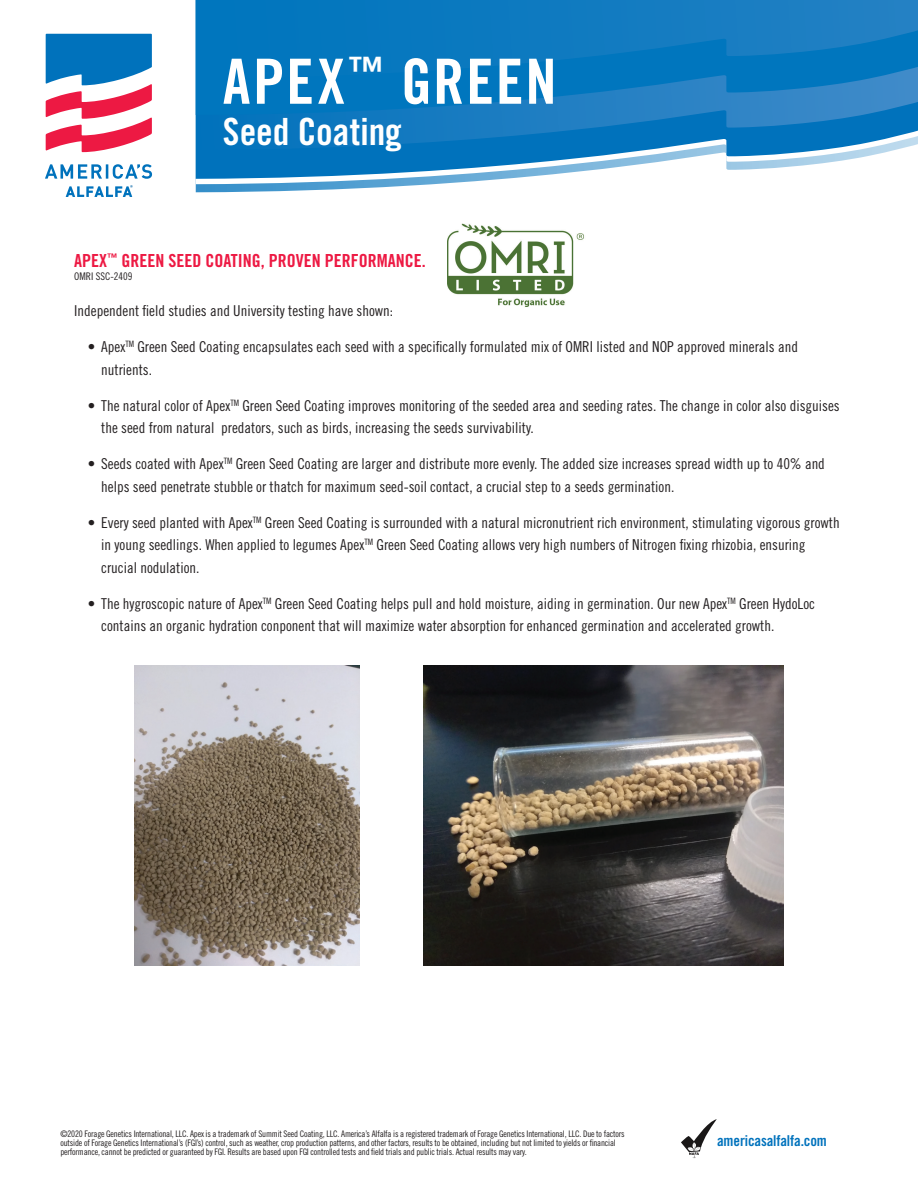
<style>
.page{position:relative;width:918px;height:1188px;background:#fff}
.page>*{position:absolute;margin:0;border:0;box-sizing:border-box;transform-origin:0 0}
.t1{font:62.4px "Trade Gothic LT Std Bd Cn 20";letter-spacing:.03em;color:#fff}
.t2{font:37.5px "Trade Gothic LT Std Bd Cn 20";color:#fff}
.t3{font:18px "Trade Gothic Bold Cond Twenty";color:#ed1943}
.t4{font:15px/22.5px "Trade Gothic LT Std Cn 18";color:#231f20}
.t5{font:15px "Trade Gothic LT Std Bd Cn 20";letter-spacing:-.01em;color:#0072bc}
.t6{font:10.5px "Trade Gothic LT Std Cn 18";color:#231f20}
.t7{font:9px/9px "Trade Gothic LT Std Cn 18";letter-spacing:-.02em;color:#231f20}
</style>
<div class="page">
<svg style="left:196px;top:184px;width:239px;height:8px"></svg>
<svg style="left:230px;top:179px;width:271px;height:5px"></svg>
<svg style="left:196px;top:150px;width:698px;height:29px"></svg>
<svg style="left:196px;top:115px;width:722px;height:35px;background:#157cc0"></svg>
<svg style="left:196px;top:79px;width:722px;height:36px;background:#147cc1"></svg>
<svg style="left:196px;top:0;width:722px;height:79px;background:#0a79bf"></svg>
<svg style="left:45px;top:164px;width:107px;height:15px"></svg>
<svg style="left:46px;top:34px;width:106px;height:118px"></svg>
<svg style="left:66px;top:185px;width:67px;height:12px"></svg>
<svg style="left:681px;top:1119px;width:36px;height:39px"></svg>
<img style="left:134px;top:666px;width:225px;height:299px">
<img style="left:424px;top:666px;width:360px;height:299px">
<img style="left:447px;top:223px;width:137px;height:84px">
<h1 class="t1" style="left:223px;top:44px;width:335px">APEX<sup>™</sup> GREEN</h1>
<h2 class="t2" style="left:223px;top:108px;width:181px">Seed Coating</h2>
<p class="t3" style="left:74px;top:249px;width:353px">APEX<sup>™</sup> GREEN SEED COATING, PROVEN PERFORMANCE.</p>
<p class="t4" style="left:74px;top:299px;width:321px">Independent field studies and University testing have shown:</p>
<p class="t4" style="left:101px;top:335px;width:698px;text-indent:-13px">• Apex<sup>TM</sup> Green Seed Coating encapsulates each seed with a specifically formulated mix of OMRI listed and NOP approved minerals and nutrients.</p>
<p class="t4" style="left:101px;top:394px;width:740px;text-indent:-13px">• The natural color of Apex<sup>TM</sup> Green Seed Coating improves monitoring of the seeded area and seeding rates. The change in color also disguises the seed from natural predators, such as birds, increasing the seeds survivability.</p>
<p class="t4" style="left:101px;top:452px;width:725px;text-indent:-14px">• Seeds coated with Apex<sup>TM</sup> Green Seed Coating are larger and distribute more evenly. The added size increases spread width up to 40% and helps seed penetrate stubble or thatch for maximum seed-soil contact, a crucial step to a seeds germination.</p>
<p class="t4" style="left:101px;top:511px;width:740px;text-indent:-13px">• Every seed planted with Apex<sup>TM</sup> Green Seed Coating is surrounded with a natural micronutrient rich environment, stimulating vigorous growth in young seedlings. When applied to legumes Apex<sup>TM</sup> Green Seed Coating allows very high numbers of Nitrogen fixing rhizobia, ensuring crucial nodulation.</p>
<p class="t4" style="left:101px;top:592px;width:715px;text-indent:-13px">• The hygroscopic nature of Apex<sup>TM</sup> Green Seed Coating helps pull and hold moisture, aiding in germination. Our new Apex<sup>TM</sup> Green HydoLoc contains an organic hydration conponent that will maximize water absorption for enhanced germination and accelerated growth.</p>
<p class="t6" style="left:74px;top:270px;width:60px">OMRI SSC-2409</p>
<p class="t7" style="left:60px;top:1129px;width:566px">©2020 Forage Genetics International, LLC. Apex is a trademark of Summit Seed Coating, LLC. America’s Alfalfa is a registered trademark of Forage Genetics International, LLC. Due to factors outside of Forage Genetics International’s (FGI’s) control, such as weather, crop production patterns, and other factors, results to be obtained, including but not limited to yields or financial performance, cannot be predicted or guaranteed by FGI. Results are based upon FGI controlled tests and field trials and public trials. Actual results may vary.</p>
<p class="t5" style="left:717px;top:1131px;width:111px">americasalfalfa.com</p>
</div>
